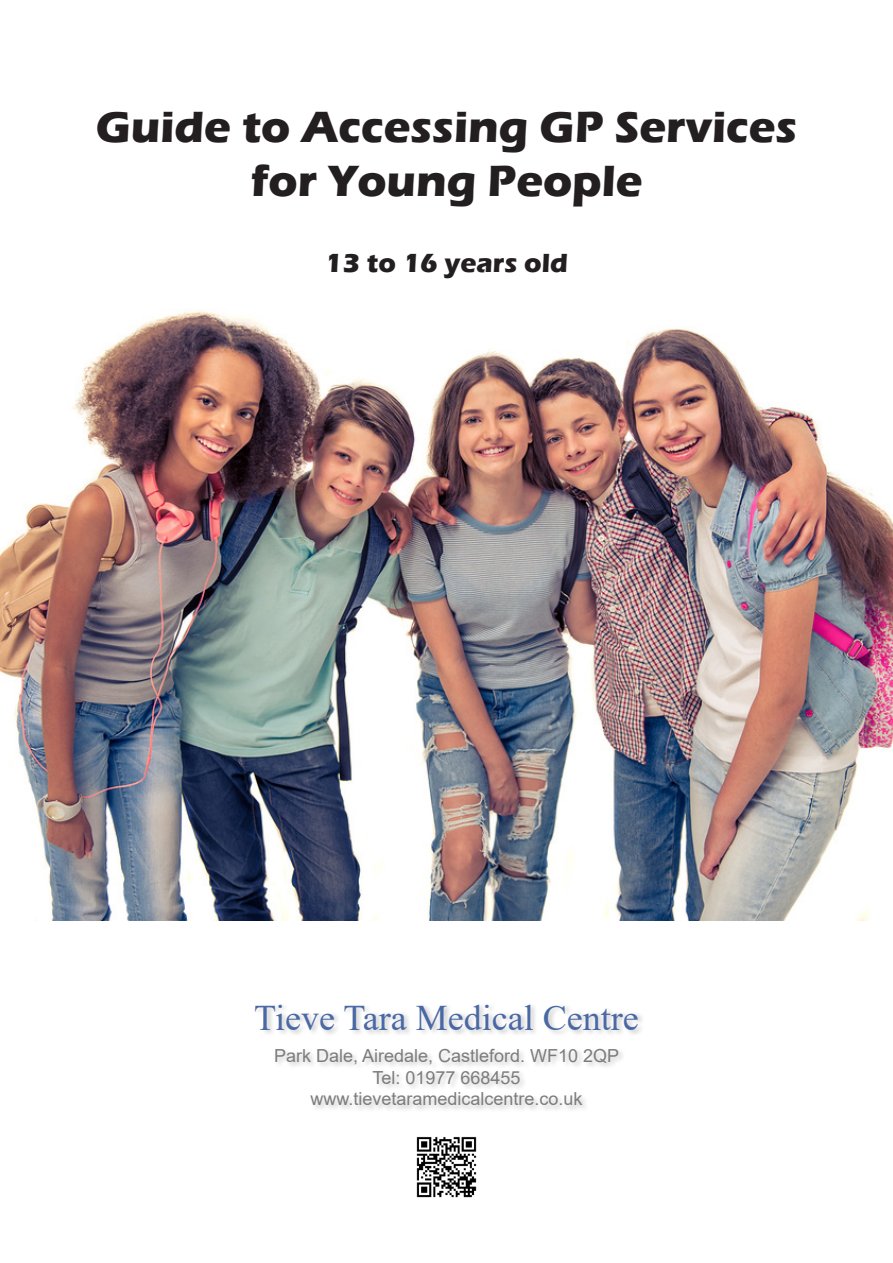
<style>
.page{position:relative;width:893px;height:1263px;background:#fff}
.page>*{position:absolute;margin:0;border:0;box-sizing:border-box;transform-origin:0 0}
.t1{font:700 45px "Eras ITC";color:#231f20}
.t2{font:36px "Times New Roman";color:#4a68a4}
.t3{font:700 27px "Eras ITC";color:#231f20}
.t4{font:18px "Arial";color:#7c7c7c}
</style>
<div class="page">
<img style="left:0;top:310px;width:893px;height:611px">
<div style="left:254px;top:1003px;width:391px;height:109px;background:#231f20;opacity:.22"></div>
<img style="left:416px;top:1136px;width:61px;height:62px">
<p class="t1" style="left:96px;top:101px;width:703px">Guide to Accessing GP Services</p>
<p class="t1" style="left:251px;top:155px;width:393px">for Young People</p>
<p class="t3" style="left:325px;top:247px;width:244px">13 to 16 years old</p>
<p class="t2" style="left:254px;top:992px;width:386px">Tieve Tara Medical Centre</p>
<p class="t4" style="left:274px;top:1043px;width:347px">Park Dale, Airedale, Castleford. WF10 2QP</p>
<p class="t4" style="left:372px;top:1065px;width:150px">Tel: 01977 668455</p>
<p class="t4" style="left:310px;top:1086px;width:274px">www.tievetaramedicalcentre.co.uk</p>
</div>
